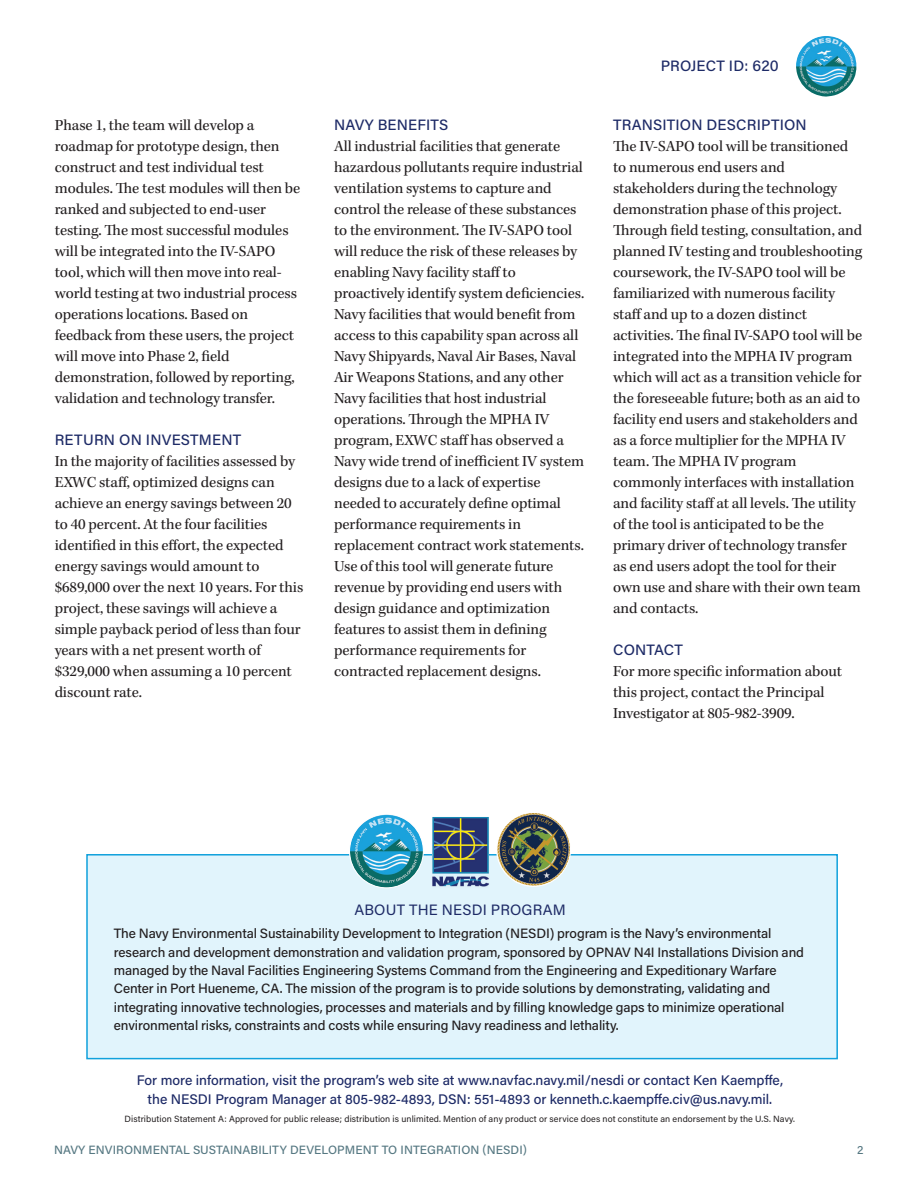
<style>
.page{position:relative;width:918px;height:1188px;background:#fff}
.page>*{position:absolute;margin:0;border:0;box-sizing:border-box;transform-origin:0 0}
.FS_Article_Body{font:15.75px/21px "Kepler Std";letter-spacing:-.005em;color:#231f20}
.FS_Article_Subhead__Acumin_Med{font:500 15px "Acumin Pro";letter-spacing:.01em;color:#1e2b67}
.t1{font:15px "Acumin Pro";letter-spacing:.01em;color:#1e2b67}
.FS_Project_ID__Top-Right_Margin{font:500 15px "Acumin Pro";letter-spacing:.01em;color:#1e2b67}
.t2{font:500 13.8px/18.8px "Acumin Pro";color:#1e2b67;text-align:center}
.t3{font:500 13.5px/18.3px "Acumin Pro";letter-spacing:-.01em;color:#231f20}
.t4{font:500 12px "Acumin Pro";letter-spacing:.005em;color:#567882}
.t5{font:9px "Acumin Pro";letter-spacing:.01em;color:#231f20}
</style>
<div class="page">
<img style="left:796px;top:36px;width:61px;height:61px">
<div style="left:86px;top:854px;width:752px;height:205px;background:#e1f4fc;border:2px solid #10a1dc"></div>
<img style="left:497px;top:812px;width:74px;height:74px;border-radius:37px">
<div style="left:496px;top:812px;width:75px;height:75px;border:1px solid #fff;border-radius:50%"></div>
<img style="left:433px;top:818px;width:55px;height:69px">
<div style="left:431px;top:816px;width:59px;height:73px;border:1px solid #fff"></div>
<img style="left:349px;top:814px;width:74px;height:74px;border-radius:37px">
<div style="left:349px;top:814px;width:75px;height:74px;border:1px solid #fff;border-radius:50%"></div>
<p class="FS_Article_Body" style="left:55px;top:115px;width:247px">Phase 1, the team will develop a roadmap for prototype design, then construct and test individual test modules. The test modules will then be ranked and subjected to end-user testing. The most successful modules will be integrated into the IV-SAPO tool, which will then move into real&shy;world testing at two industrial process operations locations. Based on feedback from these users, the project will move into Phase 2, field demonstration, followed by reporting, validation and technology transfer.</p>
<p class="FS_Article_Subhead__Acumin_Med" style="left:55px;top:429px;width:188px">RETURN ON INVESTMENT</p>
<p class="FS_Article_Body" style="left:55px;top:451px;width:250px">In the majority of facilities assessed by EXWC staff, optimized designs can achieve an energy savings between 20 to 40 percent. At the four facilities identified in this effort, the expected energy savings would amount to $689,000 over the next 10 years. For this project, these savings will achieve a simple payback period of less than four years with a net present worth of $329,000 when assuming a 10 percent discount rate.</p>
<p class="FS_Article_Subhead__Acumin_Med" style="left:334px;top:114px;width:116px">NAVY BENEFITS</p>
<p class="FS_Article_Body" style="left:334px;top:136px;width:252px">All industrial facilities that generate hazardous pollutants require industrial ventilation systems to capture and control the release of these substances to the environment. The IV-SAPO tool will reduce the risk of these releases by enabling Navy facility staff to proactively identify system deficiencies.<br>Navy facilities that would benefit from access to this capability span across all Navy Shipyards, Naval Air Bases, Naval Air Weapons Stations, and any other Navy facilities that host industrial operations. Through the MPHA IV program, EXWC staff has observed a Navy wide trend of inefficient IV system designs due to a lack of expertise needed to accurately define optimal performance requirements in replacement contract work statements.<br>Use of this tool will generate future revenue by providing end users with design guidance and optimization features to assist them in defining performance requirements for contracted replacement designs.</p>
<p class="FS_Project_ID__Top-Right_Margin" style="left:661px;top:55px;width:120px">PROJECT ID: 620</p>
<p class="FS_Article_Subhead__Acumin_Med" style="left:613px;top:114px;width:195px">TRANSITION DESCRIPTION</p>
<p class="FS_Article_Body" style="left:613px;top:136px;width:251px">The IV-SAPO tool will be transitioned to numerous end users and stakeholders during the technology demonstration phase of this project.<br>Through field testing, consultation, and planned IV testing and troubleshooting coursework, the IV-SAPO tool will be familiarized with numerous facility staff and up to a dozen distinct activities. The final IV-SAPO tool will be integrated into the MPHA IV program which will act as a transition vehicle for the foreseeable future; both as an aid to facility end users and stakeholders and as a force multiplier for the MPHA IV team. The MPHA IV program commonly interfaces with installation and facility staff at all levels. The utility of the tool is anticipated to be the primary driver of technology transfer as end users adopt the tool for their own use and share with their own team and contacts.</p>
<p class="FS_Article_Subhead__Acumin_Med" style="left:613px;top:639px;width:71px">CONTACT</p>
<p class="FS_Article_Body" style="left:613px;top:661px;width:231px">For more specific information about this project, contact the Principal<br>Investigator at 805-982-3909.</p>
<p class="t1" style="left:354px;top:899px;width:213px">ABOUT THE NESDI PROGRAM</p>
<p class="t3" style="left:114px;top:924px;width:692px">The Navy Environmental Sustainability Development to Integration (NESDI) program is the Navy’s environmental research and development demonstration and validation program, sponsored by OPNAV N4I Installations Division and managed by the Naval Facilities Engineering Systems Command from the Engineering and Expeditionary Warfare Center in Port Hueneme, CA. The mission of the program is to provide solutions by demonstrating, validating and integrating innovative technologies, processes and materials and by filling knowledge gaps to minimize operational environmental risks, constraints and costs while ensuring Navy readiness and lethality.</p>
<p class="t2" style="left:137px;top:1071px;width:648px">For more information, visit the program’s web site at www.navfac.navy.mil/nesdi or contact Ken Kaempffe, the NESDI Program Manager at 805-982-4893, DSN: 551-4893 or kenneth.c.kaempffe.civ@us.navy.mil.</p>
<p class="t5" style="left:125px;top:1113px;width:672px">Distribution Statement A: Approved for public release; distribution is unlimited. Mention of any product or service does not constitute an endorsement by the U.S. Navy.</p>
<p class="t4" style="left:54px;top:1141px;width:474px">NAVY ENVIRONMENTAL SUSTAINABILITY DEVELOPMENT TO INTEGRATION (NESDI)</p>
<p class="t4" style="left:857px;top:1141px;width:8px">2</p>
</div>
